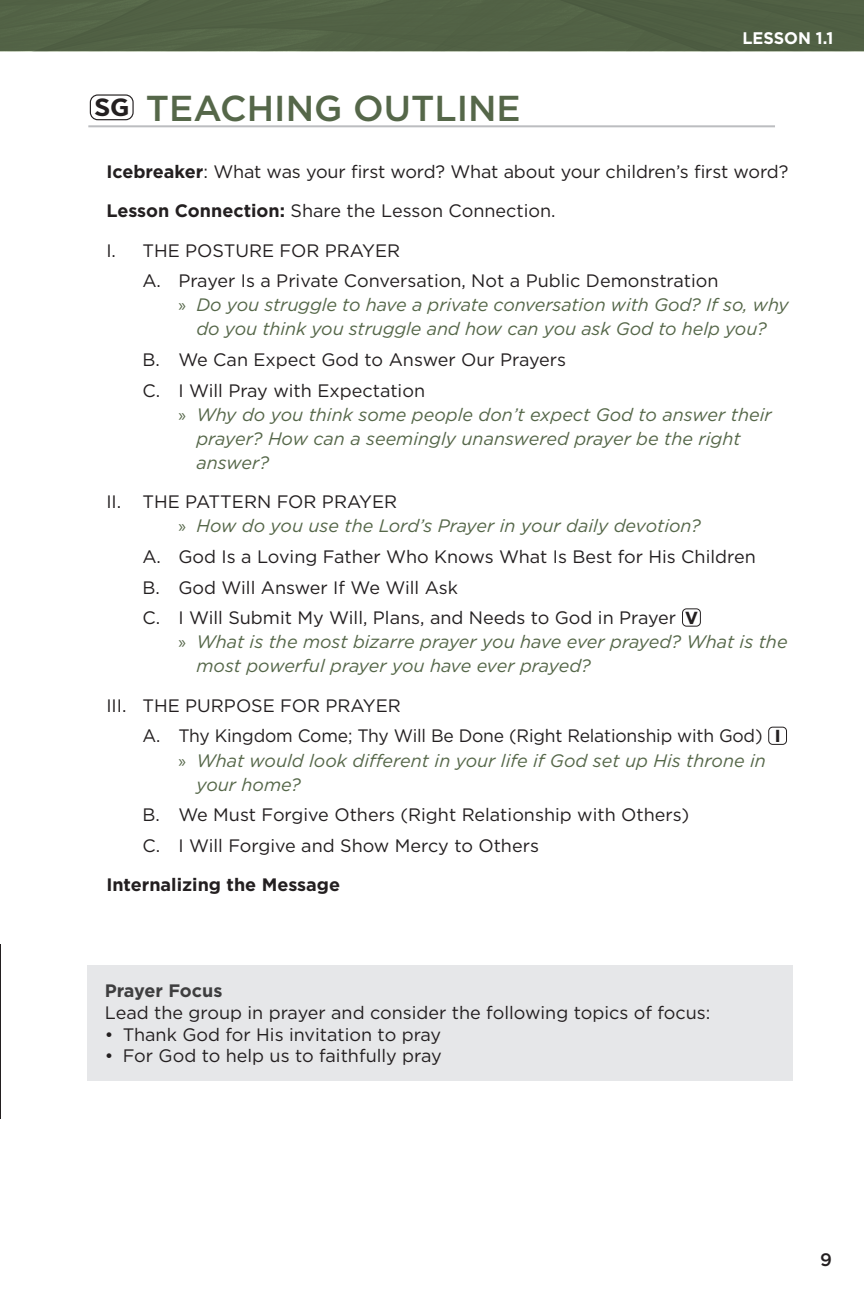
<style>
.page{position:relative;width:864px;height:1296px;background:#fff}
.page>*{position:absolute;margin:0;border:0;box-sizing:border-box;transform-origin:0 0}
.t1{font:500 36px "Gotham";color:#556749}
.t2{font:18px/30.6px "Gotham";color:#231f20}
.t3{font:italic 18px/24px "Gotham";color:#556749}
.t4{font:700 18px "Gotham";color:#231f20}
.t5{font:700 18px "Gotham";color:#3e3e3f}
.t6{font:500 18px "Gotham";color:#231f20}
.t7{font:700 16.8px "Gotham";color:#fff}
.s1{font-family:"Gotham Narrow";font-weight:700;font-size:24.8px;color:#231f20}
.s2{font-weight:700}
.s3{font-family:"Myriad Pro";font-style:normal}
.s4{font-style:normal;color:#231f20}
.s5{font-family:"Gotham Narrow";font-weight:700;font-size:17.4px}
</style>
<div class="page">
<div style="left:0;top:0;width:863px;height:51px;background:#526145"></div>
<hr style="left:88px;top:125px;width:686px;height:2px;background:#bcbdc0">
<div style="left:90px;top:94px;width:44px;height:26px;border:1px solid #231f20;border-radius:7px"></div>
<div style="left:87px;top:964px;width:705px;height:116px;background:#e6e7e9"></div>
<div style="left:682px;top:608px;width:18px;height:18px;border:1px solid #231f20;border-radius:4px"></div>
<div style="left:768px;top:726px;width:18px;height:18px;border:1px solid #231f20;border-radius:4px"></div>
<hr style="left:0;top:944px;width:1px;height:175px;background:#231f20">
<h1 class="t1" style="left:94px;top:84px;width:428px"><span class="s1">SG</span> TEACHING OUTLINE</h1>
<p class="t7" style="left:742px;top:27px;width:92px">LESSON 1.1</p>
<p class="t2" style="left:106px;top:151px;width:683px;line-height:39.6px"><span class="s2">Icebreaker</span>: What was your first word? What about your children’s first word?<br><span class="s2">Lesson Connection:</span> Share the Lesson Connection.</p>
<p class="t2" style="left:142px;top:235px;width:577px;text-indent:-36px">I. THE POSTURE FOR PRAYER<br>A. Prayer Is a Private Conversation, Not a Public Demonstration</p>
<p class="t3" style="left:178px;top:292px;width:611px;text-align:center"><span class="s3">»</span> Do you struggle to have a private conversation with God? If so, why do you think you struggle and how can you ask God to help you?</p>
<p class="t2" style="left:142px;top:344px;width:425px">B. We Can Expect God to Answer Our Prayers<br>C. I Will Pray with Expectation</p>
<p class="t3" style="left:196px;top:402px;width:576px;text-indent:-18px"><span class="s3">»</span> Why do you think some people don’t expect God to answer their prayer? How can a seemingly unanswered prayer be the right answer?</p>
<p class="t3" style="left:178px;top:489px;width:523px;text-indent:-72px"><span class="s4">II. THE PATTERN FOR PRAYER<br></span><span class="s3">»</span> How do you use the Lord’s Prayer in your daily devotion?</p>
<p class="t2" style="left:142px;top:541px;width:614px">A. God Is a Loving Father Who Knows What Is Best for His Children<br>B. God Will Answer If We Will Ask<br>C. I Will Submit My Will, Plans, and Needs to God in Prayer <span class="s5">V</span></p>
<p class="t3" style="left:196px;top:629px;width:592px;text-indent:-18px"><span class="s3">»</span> What is the most bizarre prayer you have ever prayed? What is the most powerful prayer you have ever prayed?</p>
<p class="t2" style="left:142px;top:689px;width:639px;text-indent:-36px">III. THE PURPOSE FOR PRAYER<br>A. Thy Kingdom Come; Thy Will Be Done (Right Relationship with God) <span class="s5">I</span></p>
<p class="t3" style="left:196px;top:747px;width:570px;text-indent:-18px"><span class="s3">»</span> What would look different in your life if God set up His throne in your home?</p>
<p class="t2" style="left:142px;top:799px;width:548px">B. We Must Forgive Others (Right Relationship with Others)<br>C. I Will Forgive and Show Mercy to Others</p>
<p class="t4" style="left:106px;top:873px;width:235px">Internalizing the Message</p>
<p class="t5" style="left:105px;top:979px;width:119px">Prayer Focus</p>
<p class="t2" style="left:105px;top:996px;width:607px">Lead the group in prayer and consider the following topics of focus:</p>
<p class="t2" style="left:105px;top:1018px;width:338px">• Thank God for His invitation to pray</p>
<p class="t2" style="left:105px;top:1040px;width:338px">• For God to help us to faithfully pray</p>
<p class="t6" style="left:820px;top:1247px;width:13px">9</p>
</div>
